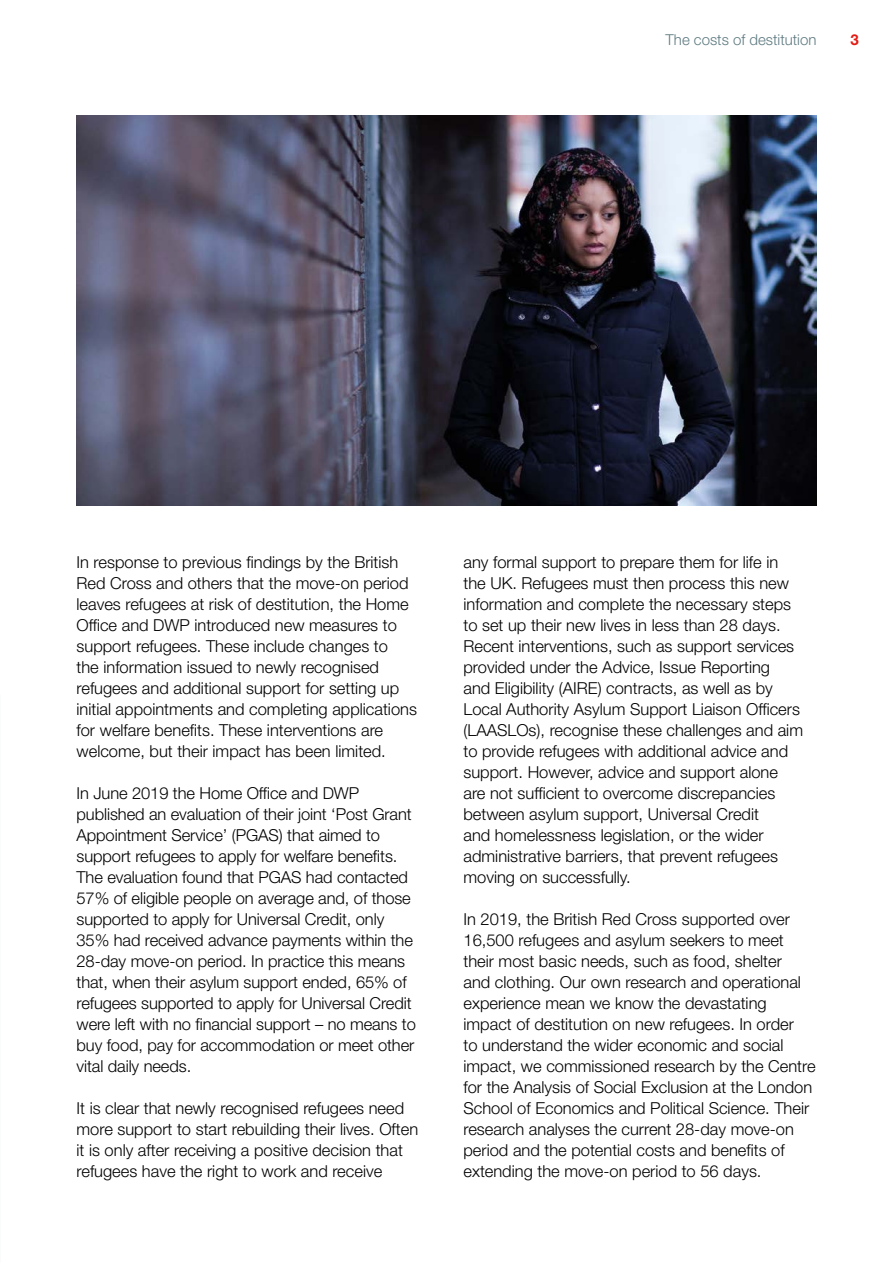
<style>
.page{position:relative;width:893px;height:1263px;background:#fff}
.page>*{position:absolute;margin:0;border:0;box-sizing:border-box;transform-origin:0 0}
.BODY_COPY{font:300 16.5px/21px "Helvetica Neue LT Std";color:#000}
.t1{font:300 15px "Helvetica Neue LT Std";color:#5f7b81}
.t2{font:700 15px "Helvetica Neue LT Std";color:#e41b13}
</style>
<div class="page">
<img style="left:77px;top:116px;width:739px;height:389px">
<p class="t1" style="left:666px;top:30px;width:152px">The costs of destitution</p>
<p class="t2" style="left:850px;top:30px;width:10px">3</p>
<p class="BODY_COPY" style="left:77px;top:552px;width:342px">In response to previous findings by the British Red Cross and others that the move-on period leaves refugees at risk of destitution, the Home Office and DWP introduced new measures to support refugees. These include changes to<br>the information issued to newly recognised refugees and additional support for setting up initial appointments and completing applications for welfare benefits. These interventions are welcome, but their impact has been limited.</p>
<p class="BODY_COPY" style="left:77px;top:783px;width:341px">In June 2019 the Home Office and DWP published an evaluation of their joint ‘Post Grant Appointment Service’ (PGAS) that aimed to support refugees to apply for welfare benefits.<br>The evaluation found that PGAS had contacted 57% of eligible people on average and, of those supported to apply for Universal Credit, only 35% had received advance payments within the 28-day move-on period. In practice this means that, when their asylum support ended, 65% of refugees supported to apply for Universal Credit were left with no financial support – no means to buy food, pay for accommodation or meet other vital daily needs.</p>
<p class="BODY_COPY" style="left:77px;top:1098px;width:343px">It is clear that newly recognised refugees need more support to start rebuilding their lives. Often it is only after receiving a positive decision that refugees have the right to work and receive</p>
<p class="BODY_COPY" style="left:463px;top:552px;width:341px">any formal support to prepare them for life in the UK. Refugees must then process this new information and complete the necessary steps to set up their new lives in less than 28 days.<br>Recent interventions, such as support services provided under the Advice, Issue Reporting<br>and Eligibility (AIRE) contracts, as well as by Local Authority Asylum Support Liaison Officers (LAASLOs), recognise these challenges and aim to provide refugees with additional advice and support. However, advice and support alone are not sufficient to overcome discrepancies between asylum support, Universal Credit<br>and homelessness legislation, or the wider administrative barriers, that prevent refugees moving on successfully.</p>
<p class="BODY_COPY" style="left:463px;top:909px;width:354px">In 2019, the British Red Cross supported over 16,500 refugees and asylum seekers to meet their most basic needs, such as food, shelter<br>and clothing. Our own research and operational experience mean we know the devastating impact of destitution on new refugees. In order<br>to understand the wider economic and social impact, we commissioned research by the Centre for the Analysis of Social Exclusion at the London School of Economics and Political Science. Their research analyses the current 28-day move-on period and the potential costs and benefits of extending the move-on period to 56 days.</p>
</div>
